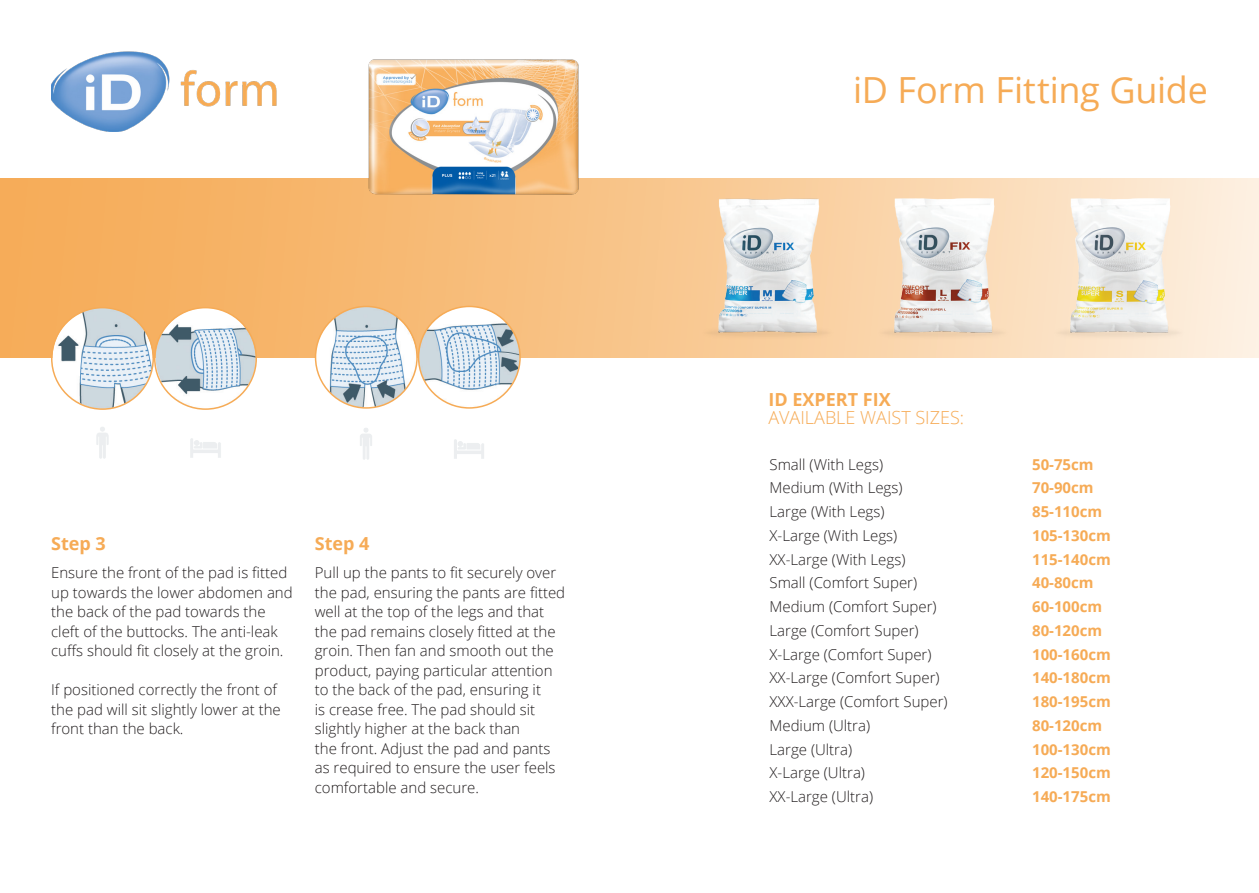
<style>
.page{position:relative;width:1259px;height:893px;background:#fff}
.page>*{position:absolute;margin:0;border:0;box-sizing:border-box;transform-origin:0 0}
.Ontex_CS_Page_Title{font:36px "Open Sans";letter-spacing:-.005em;color:#f6ab56}
.Ontex_CS_Standfirst{font:300 18px "Open Sans";color:#f6ab56}
.Ontex_CS_Standfirst-2{font:700 18px "Open Sans";color:#f6ab56}
.Body_text{font:700 18px "Open Sans";color:#f6ab56}
.Body_text-2{font:300 15px/19.5px "Open Sans";color:#231f20}
.Body_text-3{font:700 15px "Open Sans";color:#f6ab56}
</style>
<div class="page">
<div style="left:0;top:179px;width:1259px;height:179px;background:linear-gradient(to right,#f5a54b,#fcead6)"></div>
<img style="left:341px;top:59px;width:264px;height:199px">
<img style="left:51px;top:51px;width:226px;height:80px">
<img style="left:93px;top:409px;width:19px;height:49px">
<img style="left:190px;top:409px;width:31px;height:49px">
<img style="left:52px;top:308px;width:101px;height:101px;border-radius:51px">
<div style="left:51px;top:307px;width:103px;height:103px;border:2px solid #f6ab56;border-radius:50%"></div>
<img style="left:155px;top:308px;width:101px;height:101px;border-radius:51px">
<div style="left:154px;top:307px;width:103px;height:103px;border:2px solid #f6ab56;border-radius:50%"></div>
<img style="left:688px;top:184px;width:161px;height:174px">
<img style="left:863px;top:184px;width:162px;height:174px">
<img style="left:1039px;top:183px;width:161px;height:175px">
<img style="left:315px;top:306px;width:102px;height:102px;border-radius:51px">
<div style="left:315px;top:306px;width:103px;height:103px;border:2px solid #f6ab56;border-radius:50%"></div>
<img style="left:418px;top:306px;width:102px;height:102px;border-radius:51px">
<div style="left:418px;top:306px;width:103px;height:103px;border:2px solid #f6ab56;border-radius:50%"></div>
<p class="Body_text" style="left:51px;top:531px;width:56px">Step 3</p>
<p class="Body_text-2" style="left:51px;top:563px;width:243px">Ensure the front of the pad is fitted up towards the lower abdomen and the back of the pad towards the</p>
<p class="Body_text-2" style="left:51px;top:621px;width:234px">cleft of the buttocks. The anti-leak cuffs should fit closely at the groin.</p>
<p class="Body_text-2" style="left:51px;top:680px;width:231px">If positioned correctly the front of the pad will sit slightly lower at the front than the back.</p>
<p class="Body_text" style="left:315px;top:531px;width:56px">Step 4</p>
<p class="Body_text-2" style="left:315px;top:563px;width:252px">Pull up the pants to fit securely over the pad, ensuring the pants are fitted well at the top of the legs and that</p>
<p class="Body_text-2" style="left:315px;top:621px;width:242px">the pad remains closely fitted at the groin. Then fan and smooth out the product, paying particular attention to the back of the pad, ensuring it<br>is crease free. The pad should sit slightly higher at the back than</p>
<p class="Body_text-2" style="left:315px;top:738px;width:242px">the front. Adjust the pad and pants as required to ensure the user feels comfortable and secure.</p>
<p class="Ontex_CS_Page_Title" style="left:853px;top:65px;width:356px">iD Form Fitting Guide</p>
<p class="Ontex_CS_Standfirst-2" style="left:768px;top:386px;width:124px">ID EXPERT FIX</p>
<p class="Ontex_CS_Standfirst" style="left:768px;top:405px;width:197px">AVAILABLE WAIST SIZES:</p>
<p class="Body_text-2" style="left:769px;top:454px;width:115px">Small (With Legs)</p>
<p class="Body_text-3" style="left:1032px;top:454px;width:63px">50-75cm</p>
<p class="Body_text-2" style="left:769px;top:478px;width:134px">Medium (With Legs)</p>
<p class="Body_text-3" style="left:1032px;top:477px;width:63px">70-90cm</p>
<p class="Body_text-2" style="left:769px;top:502px;width:116px">Large (With Legs)</p>
<p class="Body_text-3" style="left:1032px;top:501px;width:72px">85-110cm</p>
<p class="Body_text-2" style="left:769px;top:525px;width:129px">X-Large (With Legs)</p>
<p class="Body_text-3" style="left:1032px;top:525px;width:80px">105-130cm</p>
<p class="Body_text-2" style="left:769px;top:549px;width:137px">XX-Large (With Legs)</p>
<p class="Body_text-3" style="left:1032px;top:549px;width:80px">115-140cm</p>
<p class="Body_text-2" style="left:769px;top:573px;width:149px">Small (Comfort Super)</p>
<p class="Body_text-3" style="left:1032px;top:572px;width:63px">40-80cm</p>
<p class="Body_text-2" style="left:769px;top:597px;width:169px">Medium (Comfort Super)</p>
<p class="Body_text-3" style="left:1032px;top:596px;width:72px">60-100cm</p>
<p class="Body_text-2" style="left:769px;top:620px;width:151px">Large (Comfort Super)</p>
<p class="Body_text-3" style="left:1032px;top:620px;width:72px">80-120cm</p>
<p class="Body_text-2" style="left:769px;top:644px;width:163px">X-Large (Comfort Super)</p>
<p class="Body_text-3" style="left:1032px;top:644px;width:80px">100-160cm</p>
<p class="Body_text-2" style="left:769px;top:668px;width:172px">XX-Large (Comfort Super)</p>
<p class="Body_text-3" style="left:1032px;top:667px;width:80px">140-180cm</p>
<p class="Body_text-2" style="left:769px;top:692px;width:180px">XXX-Large (Comfort Super)</p>
<p class="Body_text-3" style="left:1032px;top:691px;width:80px">180-195cm</p>
<p class="Body_text-2" style="left:769px;top:715px;width:102px">Medium (Ultra)</p>
<p class="Body_text-3" style="left:1032px;top:715px;width:72px">80-120cm</p>
<p class="Body_text-2" style="left:769px;top:739px;width:84px">Large (Ultra)</p>
<p class="Body_text-3" style="left:1032px;top:739px;width:80px">100-130cm</p>
<p class="Body_text-2" style="left:769px;top:763px;width:97px">X-Large (Ultra)</p>
<p class="Body_text-3" style="left:1032px;top:762px;width:80px">120-150cm</p>
<p class="Body_text-2" style="left:769px;top:787px;width:105px">XX-Large (Ultra)</p>
<p class="Body_text-3" style="left:1032px;top:786px;width:80px">140-175cm</p>
</div>
